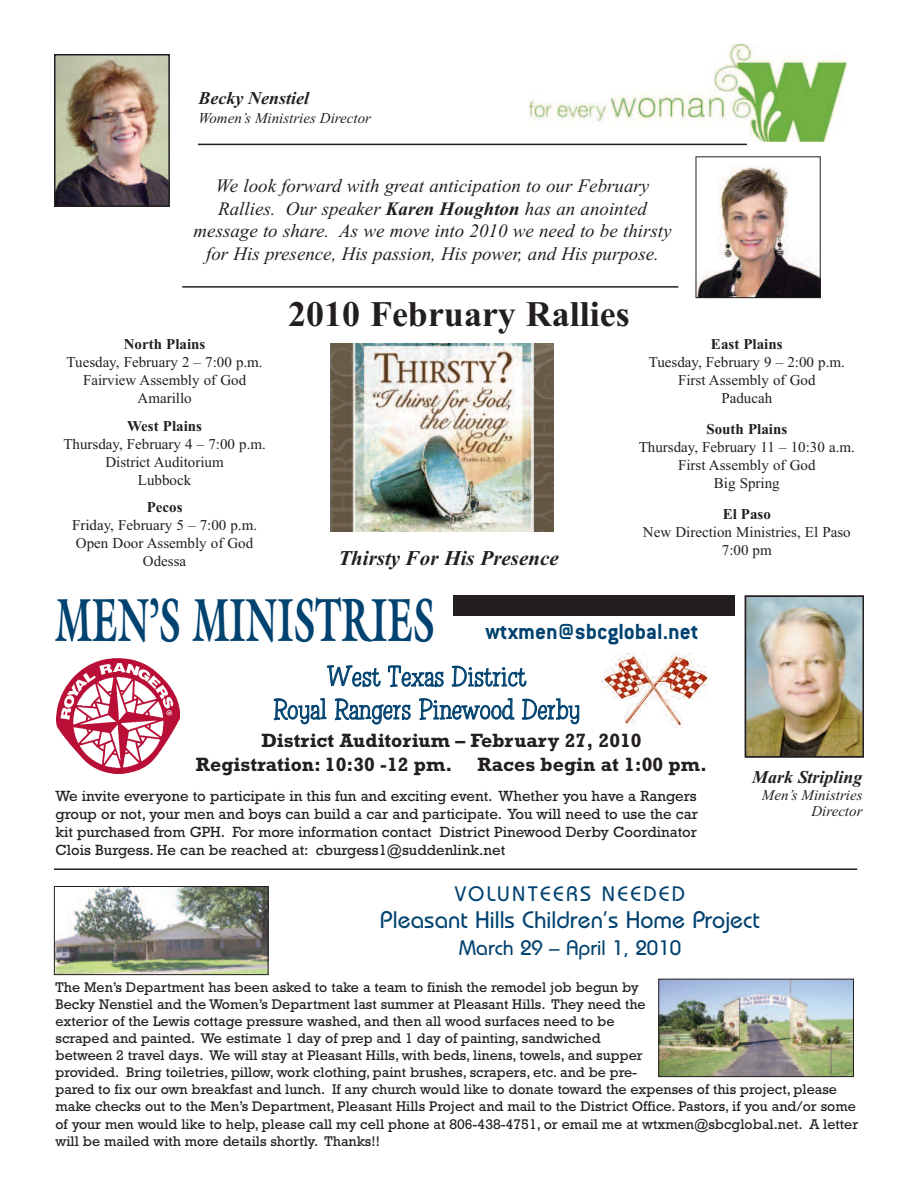
<style>
.page{position:relative;width:918px;height:1188px;background:#fff}
.page>*{position:absolute;margin:0;border:0;box-sizing:border-box;transform-origin:0 0}
.t1{font:700 60px "Galliard IT Cby BT";color:#004270;scale:.61 1}
.t2{font:700 36px "Times New Roman";color:#231f20}
.t3{font:28.5px/33px "CAC One Seventy";color:#004270;text-align:center}
.t4{font:500 24px "Bauhaus IT Cby BT";color:#004270}
.t5{font:700 24px "Conduit ITC";color:#004270}
.t6{font:italic 700 21px "Times New Roman";color:#231f20}
.t7{font:500 21px "Bauhaus IT Cby BT";color:#004270}
.t8{font:500 21px "Bauhaus IT Cby BT";letter-spacing:.1em;color:#004270}
.t9{font:700 19.5px/24px "Rockwell";color:#231f20}
.t10{font:italic 18.9px/22.8px "Times New Roman";color:#231f20;text-align:center}
.t11{font:italic 700 18px "Times New Roman";color:#231f20}
.t12{font:15px/18px "Times New Roman";color:#231f20;text-align:center}
.t13{font:15px/18px "Rockwell";color:#231f20;text-align:justify}
.t14{font:700 15px "Times New Roman";color:#231f20}
.t15{font:italic 15px/16.5px "Times New Roman";color:#231f20;text-align:right}
.t16{font:14.25px/17.1px "Rockwell";color:#231f20}
.s1{font-weight:700}
</style>
<div class="page">
<img style="left:57px;top:57px;width:110px;height:147px">
<div style="left:453px;top:596px;width:282px;height:20px;background:#231f20"></div>
<img style="left:56px;top:658px;width:124px;height:116px">
<img style="left:330px;top:343px;width:224px;height:189px">
<img style="left:698px;top:166px;width:121px;height:130px">
<div style="left:696px;top:156px;width:125px;height:142px;border:1px solid #231f20"></div>
<hr style="left:182px;top:286px;width:496px;height:2px;background:#231f20">
<img style="left:660px;top:981px;width:192px;height:94px">
<div style="left:658px;top:979px;width:196px;height:98px;border:1px solid #231f20"></div>
<img style="left:56px;top:888px;width:210px;height:85px">
<div style="left:54px;top:886px;width:214px;height:89px;border:1px solid #231f20"></div>
<hr style="left:54px;top:869px;width:803px;height:1px;background:#231f20">
<img style="left:602px;top:653px;width:108px;height:75px">
<div style="left:54px;top:54px;width:116px;height:153px;border:2px solid #231f20"></div>
<img style="left:748px;top:599px;width:113px;height:156px">
<div style="left:745px;top:596px;width:119px;height:162px;border:2px solid #231f20"></div>
<img style="left:530px;top:45px;width:316px;height:97px">
<hr style="left:198px;top:144px;width:549px;height:1px;background:#231f20">
<p class="t11" style="left:198px;top:87px;width:112px">Becky Nenstiel</p>
<p class="t15" style="left:198px;top:110px;width:174px">Women’s Ministries Director</p>
<h3 class="t10" style="left:194px;top:174px;width:479px">We look forward with great anticipation to our February Rallies. Our speaker <span class="s1">Karen Houghton</span> has an anointed message to share. As we move into 2010 we need to be thirsty for His presence, His passion, His power, and His purpose.</h3>
<p class="t14" style="left:124px;top:335px;width:83px">North Plains</p>
<p class="t12" style="left:67px;top:353px;width:198px">Tuesday, February 2 – 7:00 p.m.<br>Fairview Assembly of God<br>Amarillo</p>
<p class="t14" style="left:127px;top:417px;width:76px">West Plains</p>
<p class="t12" style="left:63px;top:434px;width:204px">Thursday, February 4 – 7:00 p.m.<br>District Auditorium<br>Lubbock</p>
<p class="t14" style="left:147px;top:498px;width:37px">Pecos</p>
<p class="t12" style="left:72px;top:516px;width:187px">Friday, February 5 – 7:00 p.m.<br>Open Door Assembly of God<br>Odessa</p>
<h2 class="t2" style="left:288px;top:292px;width:343px">2010 February Rallies</h2>
<h3 class="t6" style="left:338px;top:545px;width:222px">Thirsty For His Presence</h3>
<p class="t14" style="left:711px;top:335px;width:73px">East Plains</p>
<p class="t12" style="left:649px;top:353px;width:198px">Tuesday, February 9 – 2:00 p.m.<br>First Assembly of God<br>Paducah</p>
<p class="t14" style="left:706px;top:420px;width:82px">South Plains</p>
<p class="t12" style="left:639px;top:437px;width:218px">Thursday, February 11 – 10:30 a.m.<br>First Assembly of God<br>Big Spring</p>
<p class="t14" style="left:723px;top:505px;width:50px">El Paso</p>
<p class="t12" style="left:643px;top:523px;width:209px">New Direction Ministries, El Paso<br>7:00 pm</p>
<h1 class="t1" style="left:56px;top:586px;width:623px">MEN’S MINISTRIES</h1>
<h3 class="t5" style="left:485px;top:624px;width:215px">wtxmen@sbcglobal.net</h3>
<h3 class="t3" style="left:273px;top:660px;width:309px">West Texas District<br>Royal Rangers Pinewood Derby</h3>
<h3 class="t9" style="left:196px;top:728px;width:447px;text-indent:65px">District Auditorium – February 27, 2010<br>Registration: 10:30 -12 pm.</h3>
<h3 class="t9" style="left:478px;top:752px;width:231px">Races begin at 1:00 pm.</h3>
<p class="t11" style="left:752px;top:767px;width:112px">Mark Stripling</p>
<p class="t15" style="left:762px;top:787px;width:102px">Men’s Ministries<br>Director</p>
<p class="t13" style="left:56px;top:786px;width:644px">We invite everyone to participate in this fun and exciting event. Whether you have a Rangers group or not, your men and boys can build a car and participate. You will need to use the car kit purchased from GPH. For more information contact District Pinewood Derby Coordinator Clois Burgess. He can be reached at: cburgess1@suddenlink.net</p>
<h3 class="t8" style="left:455px;top:881px;width:231px">VOLUNTEERS NEEDED</h3>
<h3 class="t4" style="left:380px;top:906px;width:382px">Pleasant Hills Children’s Home Project</h3>
<h3 class="t7" style="left:459px;top:935px;width:224px">March 29 – April 1, 2010</h3>
<p class="t16" style="left:55px;top:978px;width:804px">The Men’s Department has been asked to take a team to finish the remodel job begun by<br>Becky Nenstiel and the Women’s Department last summer at Pleasant Hills. They need the<br>exterior of the Lewis cottage pressure washed, and then all wood surfaces need to be<br>scraped and painted. We estimate 1 day of prep and 1 day of painting, sandwiched<br>between 2 travel days. We will stay at Pleasant Hills, with beds, linens, towels, and supper<br>provided. Bring toiletries, pillow, work clothing, paint brushes, scrapers, etc. and be pre-<br>pared to fix our own breakfast and lunch. If any church would like to donate toward the expenses of this project, please make checks out to the Men’s Department, Pleasant Hills Project and mail to the District Office. Pastors, if you and/or some of your men would like to help, please call my cell phone at 806-438-4751, or email me at wtxmen@sbcglobal.net. A letter will be mailed with more details shortly. Thanks!!</p>
</div>
